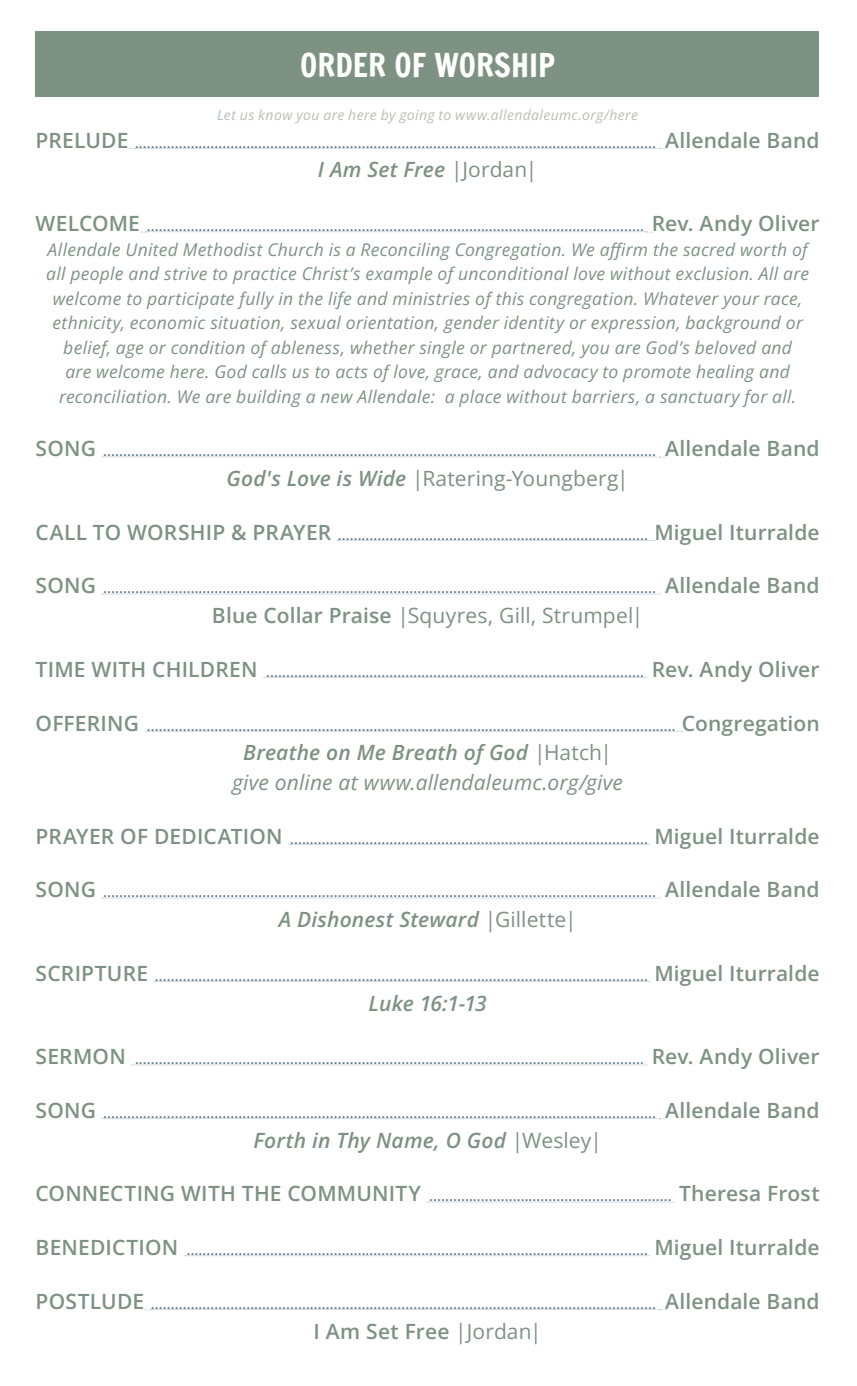
<style>
.page{position:relative;width:857px;height:1386px;background:#fff}
.page>*{position:absolute;margin:0;border:0;box-sizing:border-box;transform-origin:0 0}
.t1{font:31.5px "Francois One";color:#fff}
.t2{font:italic 600 21px "Open Sans";letter-spacing:.01em;color:#7d9282}
.t3{font:21px "Open Sans";letter-spacing:.01em;color:#7d9282}
.t4{font:italic 21px/29.8px "Open Sans";letter-spacing:.005em;color:#7d9282;text-align:center}
.t5{font:600 21px "Open Sans";letter-spacing:.01em;color:#7d9282}
.t6{font:italic 17.5px/24.5px "Open Sans";letter-spacing:.015em;color:#7d9282;text-align:center}
.t7{font:600 14px "Open Sans";color:#607d8d}
.t8{font:italic 14px "Open Sans";letter-spacing:.025em;color:#b7bfb7}
.s1{font-size:21px;color:#7d9282}
.s2{font-weight:400;font-style:normal}
.s3{font-weight:600;font-style:italic}
.s4{font-weight:600}
.s5{font-style:normal}
.s6{font-weight:400}
</style>
<div class="page">
<svg style="left:129px;top:148px;width:537px;height:1px"></svg>
<svg style="left:140px;top:231px;width:512px;height:2px"></svg>
<svg style="left:102px;top:457px;width:564px;height:1px"></svg>
<svg style="left:337px;top:540px;width:318px;height:1px"></svg>
<svg style="left:102px;top:594px;width:558px;height:1px"></svg>
<svg style="left:263px;top:677px;width:384px;height:1px"></svg>
<svg style="left:145px;top:731px;width:538px;height:1px"></svg>
<svg style="left:289px;top:844px;width:360px;height:1px"></svg>
<svg style="left:102px;top:898px;width:558px;height:1px"></svg>
<svg style="left:154px;top:981px;width:495px;height:1px"></svg>
<svg style="left:132px;top:1065px;width:515px;height:1px"></svg>
<svg style="left:102px;top:1118px;width:564px;height:2px"></svg>
<svg style="left:427px;top:1202px;width:247px;height:1px"></svg>
<svg style="left:184px;top:1255px;width:465px;height:1px"></svg>
<svg style="left:145px;top:1309px;width:521px;height:2px"></svg>
<div style="left:36px;top:31px;width:783px;height:65px;background:#7d9282"></div>
<p class="t1" style="left:300px;top:48px;width:256px">ORDER OF WORSHIP</p>
<p class="t8" style="left:217px;top:105px;width:422px">Let us know you are here by going to www.allendaleumc.org/here</p>
<p class="t7" style="left:36px;top:133px;width:785px"><span class="s1">PRELUDE</span> ................................................................................................................................... <span class="s1">Allendale Band</span></p>
<p class="t2" style="left:318px;top:155px;width:221px">I Am Set Free <span class="s2">|Jordan|</span></p>
<p class="t7" style="left:36px;top:216px;width:785px"><span class="s1">WELCOME</span> ............................................................................................................................. <span class="s1">Rev. Andy Oliver</span></p>
<p class="t6" style="left:46px;top:236px;width:764px">Allendale United Methodist Church is a Reconciling Congregation. We affirm the sacred worth of all people and strive to practice Christ’s example of unconditional love without exclusion. All are welcome to participate fully in the life and ministries of this congregation. Whatever your race, ethnicity, economic situation, sexual orientation, gender identity or expression, background or belief, age or condition of ableness, whether single or partnered, you are God’s beloved and<br>are welcome here. God calls us to acts of love, grace, and advocacy to promote healing and reconciliation. We are building a new Allendale: a place without barriers, a sanctuary for all.</p>
<p class="t7" style="left:36px;top:442px;width:785px"><span class="s1">SONG</span> ........................................................................................................................................... <span class="s1">Allendale Band</span></p>
<p class="t3" style="left:227px;top:464px;width:403px"><span class="s3">God's Love is Wide</span> |Ratering-Youngberg|</p>
<p class="t7" style="left:36px;top:525px;width:785px"><span class="s1">CALL TO WORSHIP &amp; PRAYER</span> .............................................................................. <span class="s1">Miguel Iturralde</span></p>
<p class="t7" style="left:36px;top:579px;width:785px"><span class="s1">SONG</span> ........................................................................................................................................... <span class="s1">Allendale Band</span></p>
<p class="t3" style="left:212px;top:601px;width:433px"><span class="s4">Blue Collar Praise</span> |Squyres, Gill, Strumpel|</p>
<p class="t7" style="left:36px;top:662px;width:785px"><span class="s1">TIME WITH CHILDREN</span> ............................................................................................... <span class="s1">Rev. Andy Oliver</span></p>
<p class="t7" style="left:36px;top:716px;width:785px"><span class="s1">OFFERING</span> ..................................................................................................................................... <span class="s1">Congregation</span></p>
<p class="t4" style="left:232px;top:737px;width:392px"><span class="s4">Breathe on Me Breath of God</span> <span class="s5">|Hatch| </span>give online at www.allendaleumc.org/give</p>
<p class="t7" style="left:36px;top:829px;width:785px"><span class="s1">PRAYER OF DEDICATION</span> .......................................................................................... <span class="s1">Miguel Iturralde</span></p>
<p class="t7" style="left:36px;top:883px;width:785px"><span class="s1">SONG</span> ........................................................................................................................................... <span class="s1">Allendale Band</span></p>
<p class="t2" style="left:279px;top:905px;width:299px">A Dishonest Steward <span class="s2">|Gillette|</span></p>
<p class="t7" style="left:36px;top:966px;width:785px"><span class="s1">SCRIPTURE</span> ............................................................................................................................ <span class="s1">Miguel Iturralde</span></p>
<p class="t2" style="left:369px;top:988px;width:119px">Luke 16:1-13</p>
<p class="t7" style="left:36px;top:1050px;width:785px"><span class="s1">SERMON</span> ................................................................................................................................ <span class="s1">Rev. Andy Oliver</span></p>
<p class="t7" style="left:36px;top:1103px;width:785px"><span class="s1">SONG</span> ........................................................................................................................................... <span class="s1">Allendale Band</span></p>
<p class="t2" style="left:253px;top:1125px;width:350px">Forth in Thy Name, O God <span class="s2">|Wesley|</span></p>
<p class="t7" style="left:36px;top:1187px;width:785px"><span class="s1">CONNECTING WITH THE COMMUNITY</span> ............................................................. <span class="s1">Theresa Frost</span></p>
<p class="t7" style="left:36px;top:1240px;width:785px"><span class="s1">BENEDICTION</span> .................................................................................................................... <span class="s1">Miguel Iturralde</span></p>
<p class="t7" style="left:36px;top:1294px;width:785px"><span class="s1">POSTLUDE</span> ............................................................................................................................... <span class="s1">Allendale Band</span></p>
<p class="t5" style="left:314px;top:1317px;width:229px">I Am Set Free <span class="s6">|Jordan|</span></p>
</div>
